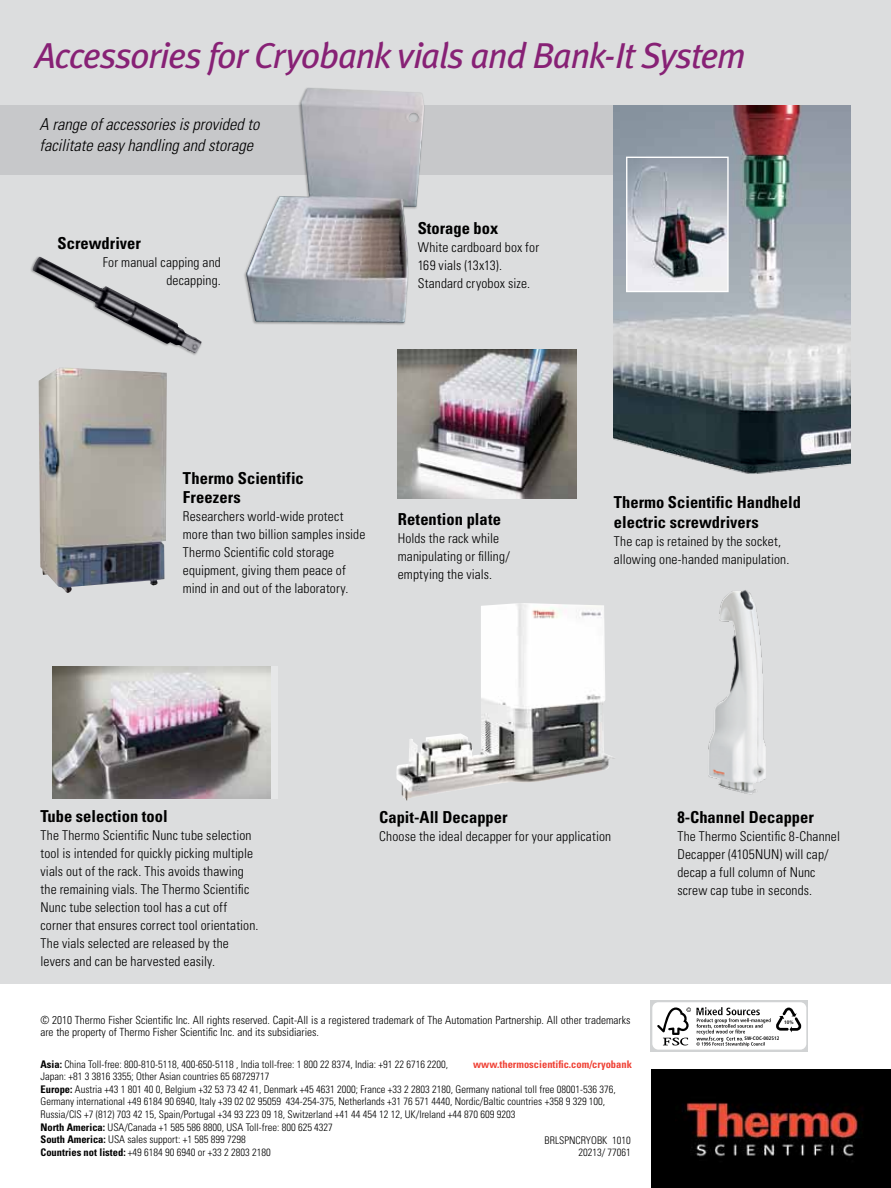
<style>
.page{position:relative;width:891px;height:1188px;background:#fff}
.page>*{position:absolute;margin:0;border:0;box-sizing:border-box;transform-origin:0 0}
.t1{font:italic 36px "Meta OT";letter-spacing:-.045em;color:#872175}
.t2{font:700 condensed 16.5px/19.8px "Univers";color:#000}
.t3{font:italic 300 condensed 16.5px/21px "Univers";color:#000}
.t4{font:300 condensed 13.5px/18px "Univers LT Std";letter-spacing:.01em;color:#000}
.t5{font:300 condensed 11.25px/12px "Univers";color:#000}
.t6{font:300 condensed 10.5px/12.6px "Univers LT Std";color:#000}
.t7{font:700 condensed 10.5px "Univers LT Std";color:#ef4135}
.t8{font:300 condensed 10.5px/12.6px "Univers";color:#000;text-align:right}
.t9{font:700 condensed 5.1px "Frutiger";letter-spacing:.01em;color:#000}
.t10{font:700 condensed 4.95px "Frutiger";color:#000}
.s1{font-weight:700}
</style>
<div class="page">
<div style="left:0;top:0;width:891px;height:983px;background:#dcddde"></div>
<div style="left:651px;top:1069px;width:24px;height:119px;background:#000"></div>
<img style="left:675px;top:1069px;width:216px;height:119px">
<div style="left:0;top:106px;width:850px;height:69px;background:#c7c8ca"></div>
<img style="left:613px;top:106px;width:237px;height:368px">
<img style="left:628px;top:159px;width:99px;height:131px">
<div style="left:626px;top:157px;width:103px;height:135px;border:1px solid #fff"></div>
<div style="left:244px;top:87px;width:181px;height:239px;background:#000;opacity:.3"></div>
<img style="left:246px;top:88px;width:178px;height:235px">
<img style="left:38px;top:367px;width:129px;height:226px">
<img style="left:33px;top:257px;width:169px;height:96px">
<div style="left:52px;top:666px;width:226px;height:133px;background:#e6e7e8"></div>
<img style="left:52px;top:666px;width:219px;height:133px">
<img style="left:397px;top:349px;width:180px;height:150px">
<img style="left:396px;top:603px;width:219px;height:197px">
<img style="left:708px;top:590px;width:58px;height:205px">
<svg style="left:651px;top:1000px;width:157px;height:51px"></svg>
<div style="left:652px;top:1002px;width:154px;height:48px;background:#fff;border-radius:6px"></div>
<svg style="left:657px;top:1007px;width:144px;height:40px"></svg>
<h1 class="t1" style="left:35px;top:33px;width:713px">Accessories for Cryobank vials and Bank-It System</h1>
<p class="t3" style="left:40px;top:114px;width:221px">A range of accessories is provided to facilitate easy handling and storage</p>
<p class="t2" style="left:58px;top:234px;width:85px">Screwdriver</p>
<p class="t4" style="left:103px;top:254px;width:120px;text-align:right">For manual capping and decapping.</p>
<p class="t2" style="left:418px;top:218px;width:82px">Storage box</p>
<p class="t4" style="left:418px;top:238px;width:123px">White cardboard box for<br>169 vials (13x13).<br>Standard cryobox size.</p>
<p class="t2" style="left:183px;top:468px;width:123px">Thermo Scientific<br>Freezers</p>
<p class="t4" style="left:183px;top:508px;width:184px">Researchers world-wide protect more than two billion samples inside Thermo Scientific cold storage equipment, giving them peace of mind in and out of the laboratory.</p>
<p class="t2" style="left:398px;top:509px;width:105px">Retention plate</p>
<p class="t4" style="left:398px;top:529px;width:114px">Holds the rack while manipulating or filling/ emptying the vials.</p>
<p class="t2" style="left:614px;top:493px;width:189px">Thermo Scientific Handheld electric screwdrivers</p>
<p class="t4" style="left:614px;top:533px;width:177px">The cap is retained by the socket, allowing one-handed manipulation.</p>
<p class="t2" style="left:41px;top:807px;width:129px">Tube selection tool</p>
<p class="t4" style="left:41px;top:827px;width:219px">The Thermo Scientific Nunc tube selection tool is intended for quickly picking multiple vials out of the rack. This avoids thawing the remaining vials. The Thermo Scientific Nunc tube selection tool has a cut off corner that ensures correct tool orientation.<br>The vials selected are released by the levers and can be harvested easily.</p>
<p class="t2" style="left:379px;top:807px;width:130px">Capit-All Decapper</p>
<p class="t4" style="left:379px;top:827px;width:233px">Choose the ideal decapper for your application</p>
<p class="t2" style="left:677px;top:807px;width:138px">8-Channel Decapper</p>
<p class="t4" style="left:677px;top:827px;width:164px">The Thermo Scientific 8-Channel<br>Decapper (4105NUN) will cap/ decap a full column of Nunc screw cap tube in seconds.</p>
<p class="t5" style="left:41px;top:1014px;width:591px">© 2010 Thermo Fisher Scientific Inc. All rights reserved. Capit-All is a registered trademark of The Automation Partnership. All other trademarks are the property of Thermo Fisher Scientific Inc. and its subsidiaries.</p>
<p class="t6" style="left:40px;top:1058px;width:577px"><span class="s1">Asia:</span> China Toll-free: 800-810-5118, 400-650-5118 , India toll-free: 1 800 22 8374, India: +91 22 6716 2200,<br>Japan: +81 3 3816 3355; Other Asian countries 65 68729717<br><span class="s1">Europe:</span> Austria +43 1 801 40 0, Belgium +32 53 73 42 41, Denmark +45 4631 2000; France +33 2 2803 2180, Germany national toll free 08001-536 376, Germany international +49 6184 90 6940, Italy +39 02 02 95059 434-254-375, Netherlands +31 76 571 4440, Nordic/Baltic countries +358 9 329 100, Russia/CIS +7 (812) 703 42 15, Spain/Portugal +34 93 223 09 18, Switzerland +41 44 454 12 12, UK/Ireland +44 870 609 9203<br><span class="s1">North America:</span> USA/Canada +1 585 586 8800, USA Toll-free: 800 625 4327<br><span class="s1">South America:</span> USA sales support: +1 585 899 7298<br><span class="s1">Countries not listed:</span> +49 6184 90 6940 or +33 2 2803 2180</p>
<p class="t7" style="left:473px;top:1058px;width:160px">www.thermoscientific.com/cryobank</p>
<p class="t8" style="left:545px;top:1134px;width:88px">BRLSPNCRYOBK 1010<br>20213/ 77061</p>
<p class="t10" style="left:784px;top:1019px;width:11px">10%</p>
<p class="t9" style="left:745px;top:1036px;width:37px">SW-COC-002512</p>
</div>
